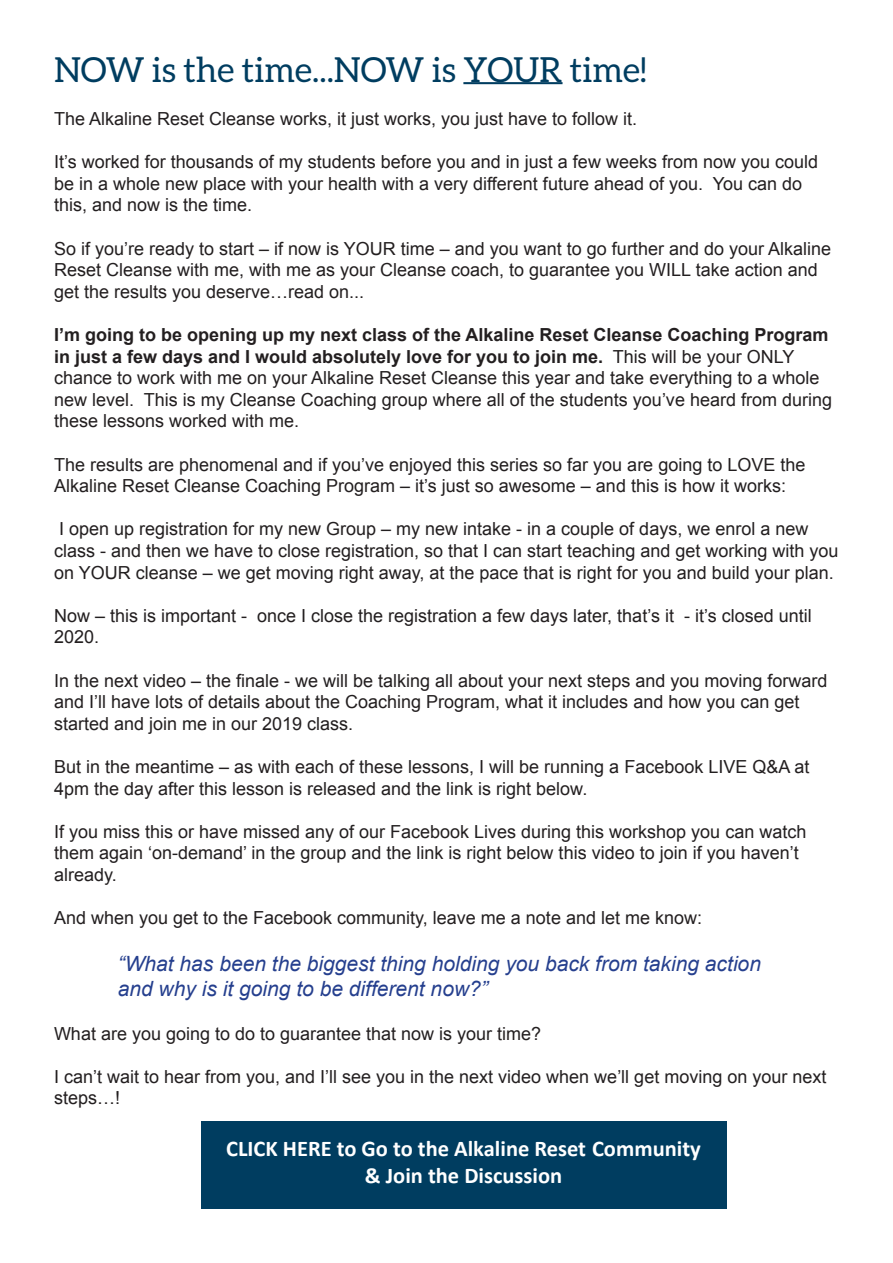
<style>
.page{position:relative;width:893px;height:1263px;background:#fff}
.page>*{position:absolute;margin:0;border:0;box-sizing:border-box;transform-origin:0 0}
.Heading_One{font:34.5px "Aleo";color:#003d60}
.t1{font:700 22.5px/27px "Calibri";color:#fff;text-align:center}
.mentioning_ARC_CP{font:italic 21px/25.2px "Arial";color:#253f8e}
.Paragraph_Style_1{font:18px/21.6px "Arial";color:#231f20}
.s1{font-weight:700}
</style>
<div class="page">
<hr style="left:463px;top:82px;width:99px;height:2px;background:#003d60">
<div style="left:201px;top:1121px;width:526px;height:88px;background:#003d60"></div>
<p class="Heading_One" style="left:54px;top:50px;width:594px">NOW is the time...NOW is YOUR time!</p>
<p class="Paragraph_Style_1" style="left:54px;top:108px;width:585px">The Alkaline Reset Cleanse works, it just works, you just have to follow it.</p>
<p class="Paragraph_Style_1" style="left:54px;top:151px;width:766px">It’s worked for thousands of my students before you and in just a few weeks from now you could be in a whole new place with your health with a very different future ahead of you. You can do this, and now is the time.</p>
<p class="Paragraph_Style_1" style="left:54px;top:238px;width:779px">So if you’re ready to start – if now is YOUR time – and you want to go further and do your Alkaline<br>Reset Cleanse with me, with me as your Cleanse coach, to guarantee you WILL take action and get the results you deserve…read on...</p>
<p class="Paragraph_Style_1" style="left:54px;top:324px;width:780px"><span class="s1">I’m going to be opening up my next class of the Alkaline Reset Cleanse Coaching Program in just a few days and I would absolutely love for you to join me.</span> This will be your ONLY chance to work with me on your Alkaline Reset Cleanse this year and take everything to a whole new level. This is my Cleanse Coaching group where all of the students you’ve heard from during these lessons worked with me.</p>
<p class="Paragraph_Style_1" style="left:54px;top:454px;width:753px">The results are phenomenal and if you’ve enjoyed this series so far you are going to LOVE the<br>Alkaline Reset Cleanse Coaching Program – it’s just so awesome – and this is how it works:</p>
<p class="Paragraph_Style_1" style="left:54px;top:518px;width:786px">I open up registration for my new Group – my new intake - in a couple of days, we enrol a new class - and then we have to close registration, so that I can start teaching and get working with you on YOUR cleanse – we get moving right away, at the pace that is right for you and build your plan.</p>
<p class="Paragraph_Style_1" style="left:54px;top:605px;width:759px">Now – this is important - once I close the registration a few days later, that’s it - it’s closed until<br>2020.</p>
<p class="Paragraph_Style_1" style="left:54px;top:670px;width:775px">In the next video – the finale - we will be talking all about your next steps and you moving forward and I’ll have lots of details about the Coaching Program, what it includes and how you can get started and join me in our 2019 class.</p>
<p class="Paragraph_Style_1" style="left:54px;top:756px;width:757px">But in the meantime – as with each of these lessons, I will be running a Facebook LIVE Q&amp;A at<br>4pm the day after this lesson is released and the link is right below.</p>
<p class="Paragraph_Style_1" style="left:54px;top:821px;width:754px">If you miss this or have missed any of our Facebook Lives during this workshop you can watch them again ‘on-demand’ in the group and the link is right below this video to join if you haven’t already.</p>
<p class="Paragraph_Style_1" style="left:54px;top:907px;width:650px">And when you get to the Facebook community, leave me a note and let me know:</p>
<p class="mentioning_ARC_CP" style="left:118px;top:951px;width:645px">“What has been the biggest thing holding you back from taking action and why is it going to be different now?”</p>
<p class="Paragraph_Style_1" style="left:54px;top:1022px;width:489px">What are you going to do to guarantee that now is your time?</p>
<p class="Paragraph_Style_1" style="left:54px;top:1066px;width:774px">I can’t wait to hear from you, and I’ll see you in the next video when we’ll get moving on your next steps…!</p>
<p class="t1" style="left:226px;top:1135px;width:476px">CLICK HERE to Go to the Alkaline Reset Community &amp; Join the Discussion</p>
</div>
